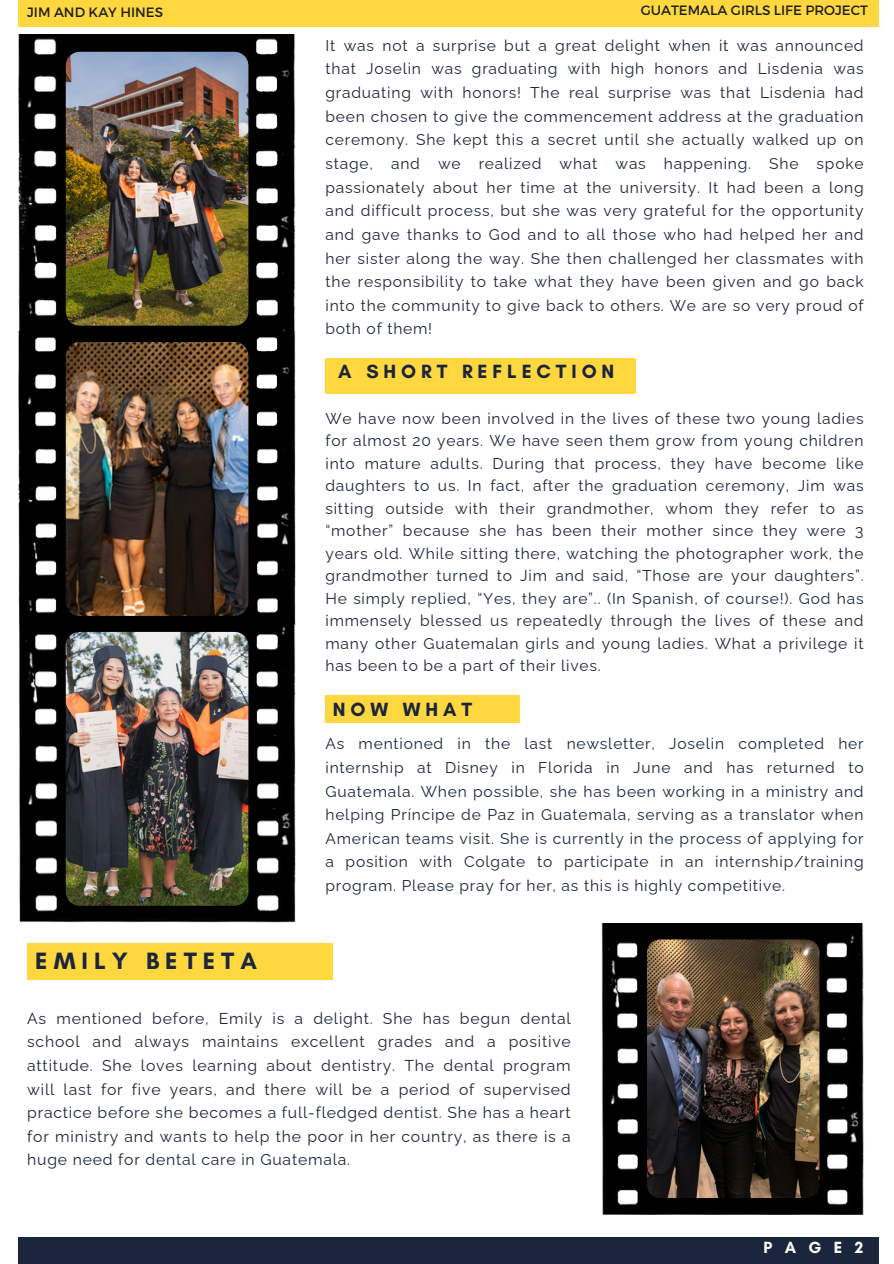
<style>
.page{position:relative;width:894px;height:1264px;background:#fff}
.page>*{position:absolute;margin:0;border:0;box-sizing:border-box;transform-origin:0 0}
.t1{font:700 24px "Glacial Indifference";letter-spacing:.25em;color:#1b253c}
.t2{font:700 19.5px "Glacial Indifference";letter-spacing:.25em;color:#1b253c}
.t3{font:700 16.5px "Glacial Indifference";letter-spacing:.75em;color:#fff}
.t4{font:15.75px/23.7px "Raleway";letter-spacing:.05em;color:#1b253c;text-align:justify}
.t5{font:15.6px/23.7px "Raleway";letter-spacing:.05em;color:#1b253c;text-align:justify}
.t6{font:13.5px "Montserrat";color:#1e1e1e}
</style>
<div class="page">
<div style="left:18px;top:0;width:860px;height:26px;background:#ffd840"></div>
<div style="left:18px;top:1237px;width:860px;height:26px;background:#1b253c"></div>
<div style="left:325px;top:359px;width:310px;height:34px;background:#ffd840"></div>
<img style="left:18px;top:35px;width:278px;height:297px">
<img style="left:18px;top:332px;width:278px;height:590px">
<img style="left:66px;top:52px;width:182px;height:274px;border-radius:14px">
<img style="left:66px;top:342px;width:182px;height:274px;border-radius:14px">
<img style="left:66px;top:632px;width:182px;height:273px;border-radius:14px">
<div style="left:325px;top:695px;width:194px;height:27px;background:#ffd840"></div>
<img style="left:601px;top:923px;width:263px;height:291px">
<img style="left:646px;top:939px;width:173px;height:258px;border-radius:13px">
<div style="left:27px;top:943px;width:305px;height:36px;background:#ffd840"></div>
<h4 class="t6" style="left:27px;top:3px;width:137px">JIM AND KAY HINES</h4>
<p class="t6" style="left:640px;top:2px;width:229px">GUATEMALA GIRLS LIFE PROJECT</p>
<p class="t5" style="left:325px;top:33px;width:539px">It was not a surprise but a great delight when it was announced that Joselin was graduating with high honors and Lisdenia was graduating with honors! The real surprise was that Lisdenia had been chosen to give the commencement address at the graduation ceremony. She kept this a secret until she actually walked up on stage, and we realized what was happening. She spoke passionately about her time at the university. It had been a long and difficult process, but she was very grateful for the opportunity and gave thanks to God and to all those who had helped her and her sister along the way. She then challenged her classmates with the responsibility to take what they have been given and go back into the community to give back to others. We are so very proud of both of them!</p>
<p class="t2" style="left:338px;top:359px;width:277px">A SHORT REFLECTION</p>
<h4 class="t1" style="left:35px;top:945px;width:223px">EMILY BETETA</h4>
<h2 class="t5" style="left:325px;top:407px;width:539px;line-height:22.5px">We have now been involved in the lives of these two young ladies for almost 20 years. We have seen them grow from young children into mature adults. During that process, they have become like daughters to us. In fact, after the graduation ceremony, Jim was sitting outside with their grandmother, whom they refer to as “mother” because she has been their mother since they were 3 years old. While sitting there, watching the photographer work, the grandmother turned to Jim and said, “Those are your daughters”.<br>He simply replied, “Yes, they are”.. (In Spanish, of course!). God has immensely blessed us repeatedly through the lives of these and many other Guatemalan girls and young ladies. What a privilege it has been to be a part of their lives.</h2>
<h4 class="t2" style="left:333px;top:697px;width:141px">NOW WHAT</h4>
<p class="t5" style="left:325px;top:732px;width:539px">As mentioned in the last newsletter, Joselin completed her internship at Disney in Florida in June and has returned to Guatemala. When possible, she has been working in a ministry and helping Príncipe de Paz in Guatemala, serving as a translator when American teams visit. She is currently in the process of applying for a position with Colgate to participate in an internship/training program. Please pray for her, as this is highly competitive.</p>
<h2 class="t4" style="left:27px;top:1006px;width:545px">As mentioned before, Emily is a delight. She has begun dental school and always maintains excellent grades and a positive attitude. She loves learning about dentistry. The dental program will last for five years, and there will be a period of supervised practice before she becomes a full-fledged dentist. She has a heart for ministry and wants to help the poor in her country, as there is a huge need for dental care in Guatemala.</h2>
<p class="t3" style="left:763px;top:1237px;width:101px">PAGE2</p>
</div>
